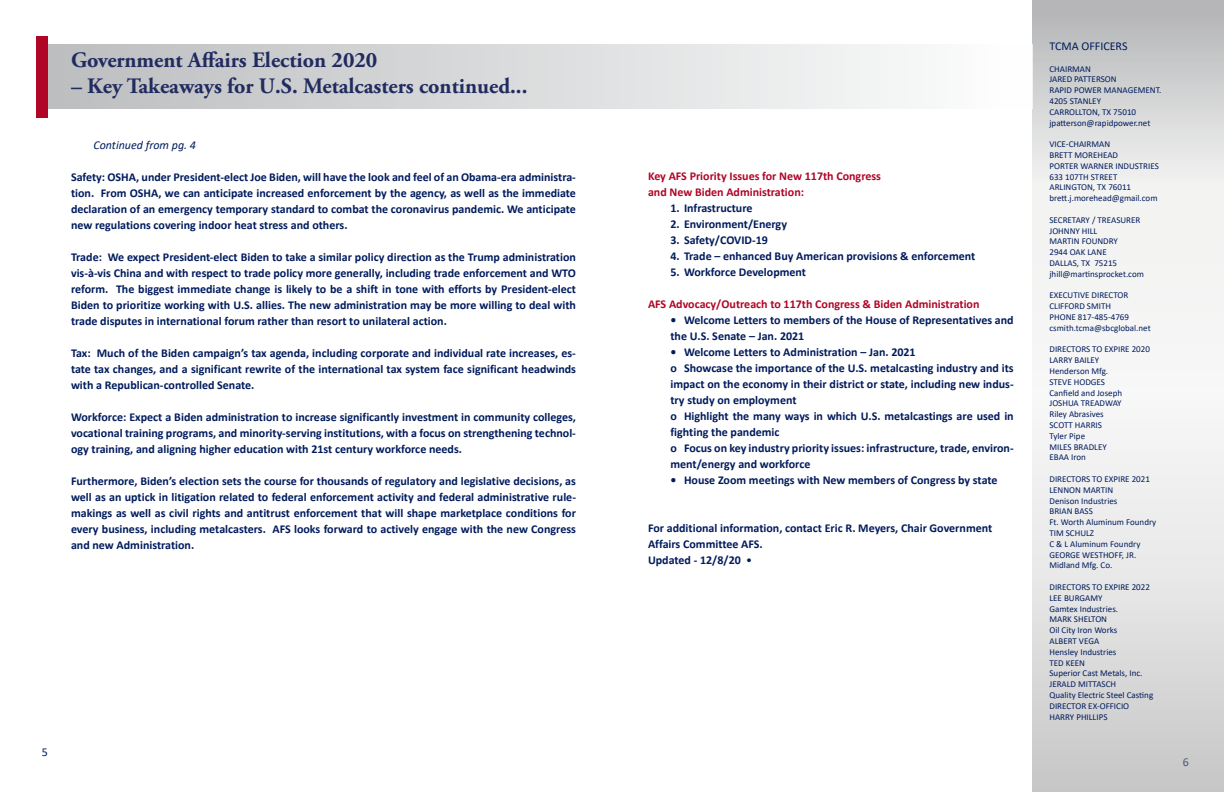
<style>
.page{position:relative;width:1224px;height:792px;background:#fff}
.page>*{position:absolute;margin:0;border:0;box-sizing:border-box;transform-origin:0 0}
.t1{font:700 22px "Adobe Garamond Pro";color:#212b60}
.t2{font:700 12px/16px "Calibri";color:#001b5c;text-align:justify}
.t3{font:700 12px/16px "Calibri";color:#b00527}
.t4{font:italic 12px "Calibri";color:#001b5c}
.t5{font:12px "Calibri";color:#001b5c}
.t6{font:9px/10.8px "Calibri";color:#001b5c}
.s1{font-weight:400}
</style>
<div class="page">
<svg style="left:1032px;top:0;width:192px;height:792px"></svg>
<div style="left:48px;top:44px;width:984px;height:64px;background:linear-gradient(to right,#bbbdbf,#fdfefe)"></div>
<div style="left:36px;top:36px;width:11px;height:82px;background:#b00527"></div>
<h1 class="t1" style="left:71px;top:47px;width:308px">Government Affairs Election 2020</h1>
<h1 class="t1" style="left:71px;top:74px;width:458px">– Key Takeaways for U.S. Metalcasters continued...</h1>
<p class="t4" style="left:94px;top:136px;width:104px">Continued from pg. 4</p>
<p class="t2" style="left:71px;top:168px;width:507px">Safety: OSHA, under President-elect Joe Biden, will have the look and feel of an Obama-era administra&shy;tion. From OSHA, we can anticipate increased enforcement by the agency, as well as the immediate declaration of an emergency temporary standard to combat the coronavirus pandemic. We anticipate new regulations covering indoor heat stress and others.</p>
<p class="t2" style="left:71px;top:248px;width:507px">Trade: We expect President-elect Biden to take a similar policy direction as the Trump administration vis-à-vis China and with respect to trade policy more generally, including trade enforcement and WTO reform. The biggest immediate change is likely to be a shift in tone with efforts by President-elect Biden to prioritize working with U.S. allies. The new administration may be more willing to deal with trade disputes in international forum rather than resort to unilateral action.</p>
<p class="t2" style="left:71px;top:344px;width:507px">Tax: Much of the Biden campaign’s tax agenda, including corporate and individual rate increases, es&shy;tate tax changes, and a significant rewrite of the international tax system face significant headwinds with a Republican-controlled Senate.</p>
<p class="t2" style="left:71px;top:408px;width:506px">Workforce: Expect a Biden administration to increase significantly investment in community colleges, vocational training programs, and minority-serving institutions, with a focus on strengthening technol&shy;ogy training, and aligning higher education with 21st century workforce needs.</p>
<p class="t2" style="left:71px;top:472px;width:507px">Furthermore, Biden’s election sets the course for thousands of regulatory and legislative decisions, as well as an uptick in litigation related to federal enforcement activity and federal administrative rule&shy;makings as well as civil rights and antitrust enforcement that will shape marketplace conditions for every business, including metalcasters. AFS looks forward to actively engage with the new Congress and new Administration.</p>
<p class="t5" style="left:42px;top:744px;width:8px">5</p>
<p class="t3" style="left:648px;top:167px;width:235px">Key AFS Priority Issues for New 117th Congress and New Biden Administration:</p>
<p class="t2" style="left:670px;top:199px;width:84px">1. Infrastructure</p>
<p class="t2" style="left:670px;top:215px;width:118px">2. Environment/Energy</p>
<p class="t2" style="left:670px;top:231px;width:99px">3. Safety/COVID-19</p>
<p class="t2" style="left:670px;top:247px;width:306px">4. Trade – enhanced Buy American provisions &amp; enforcement</p>
<p class="t2" style="left:670px;top:263px;width:137px">5. Workforce Development</p>
<p class="t3" style="left:648px;top:295px;width:333px">AFS Advocacy/Outreach to 117th Congress &amp; Biden Administration</p>
<p class="t2" style="left:670px;top:311px;width:345px">• Welcome Letters to members of the House of Representatives and the U.S. Senate – Jan. 2021</p>
<p class="t2" style="left:670px;top:343px;width:345px;text-align:left">• Welcome Letters to Administration – Jan. 2021<br>o Showcase the importance of the U.S. metalcasting industry and its impact on the economy in their district or state, including new indus&shy;try study on employment<br>o Highlight the many ways in which U.S. metalcastings are used in fighting the pandemic<br>o Focus on key industry priority issues: infrastructure, trade, environ&shy;ment/energy and workforce</p>
<p class="t2" style="left:670px;top:471px;width:329px">• House Zoom meetings with New members of Congress by state</p>
<p class="t2" style="left:648px;top:519px;width:346px;text-align:left">For additional information, contact Eric R. Meyers, Chair Government<br>Affairs Committee AFS.<br>Updated - 12/8/20 <span class="s1">•</span></p>
<p class="t5" style="left:1049px;top:38px;width:80px">TCMA OFFICERS</p>
<p class="t6" style="left:1049px;top:63px;width:114px">CHAIRMAN<br>JARED PATTERSON<br>RAPID POWER MANAGEMENT.<br>4205 STANLEY<br>CARROLLTON, TX 75010 jpatterson@rapidpower.net</p>
<p class="t6" style="left:1049px;top:139px;width:111px">VICE-CHAIRMAN<br>BRETT MOREHEAD<br>PORTER WARNER INDUSTRIES<br>633 107TH STREET<br>ARLINGTON, TX 76011 brett.j.morehead@gmail.com</p>
<p class="t6" style="left:1049px;top:214px;width:96px">SECRETARY / TREASURER<br>JOHNNY HILL<br>MARTIN FOUNDRY<br>2944 OAK LANE<br>DALLAS, TX 75215 jhill@martinsprocket.com</p>
<p class="t6" style="left:1049px;top:290px;width:103px">EXECUTIVE DIRECTOR<br>CLIFFORD SMITH<br>PHONE 817-485-4769 csmith.tcma@sbcglobal.net</p>
<p class="t6" style="left:1049px;top:344px;width:102px">DIRECTORS TO EXPIRE 2020<br>LARRY BAILEY<br>Henderson Mfg.<br>STEVE HODGES<br>Canfield and Joseph<br>JOSHUA TREADWAY<br>Riley Abrasives<br>SCOTT HARRIS<br>Tyler Pipe<br>MILES BRADLEY<br>EBAA Iron</p>
<p class="t6" style="left:1049px;top:473px;width:108px">DIRECTORS TO EXPIRE 2021<br>LENNON MARTIN<br>Denison Industries<br>BRIAN BASS<br>Ft. Worth Aluminum Foundry<br>TIM SCHULZ<br>C &amp; L Aluminum Foundry<br>GEORGE WESTHOFF, JR.<br>Midland Mfg. Co.</p>
<p class="t6" style="left:1049px;top:581px;width:105px">DIRECTORS TO EXPIRE 2022<br>LEE BURGAMY<br>Gamtex Industries.<br>MARK SHELTON<br>Oil City Iron Works<br>ALBERT VEGA<br>Hensley Industries<br>TED KEEN<br>Superior Cast Metals, Inc.<br>JERALD MITTASCH<br>Quality Electric Steel Casting<br>DIRECTOR EX-OFFICIO<br>HARRY PHILLIPS</p>
<p class="t5" style="left:1183px;top:754px;width:8px">6</p>
</div>
